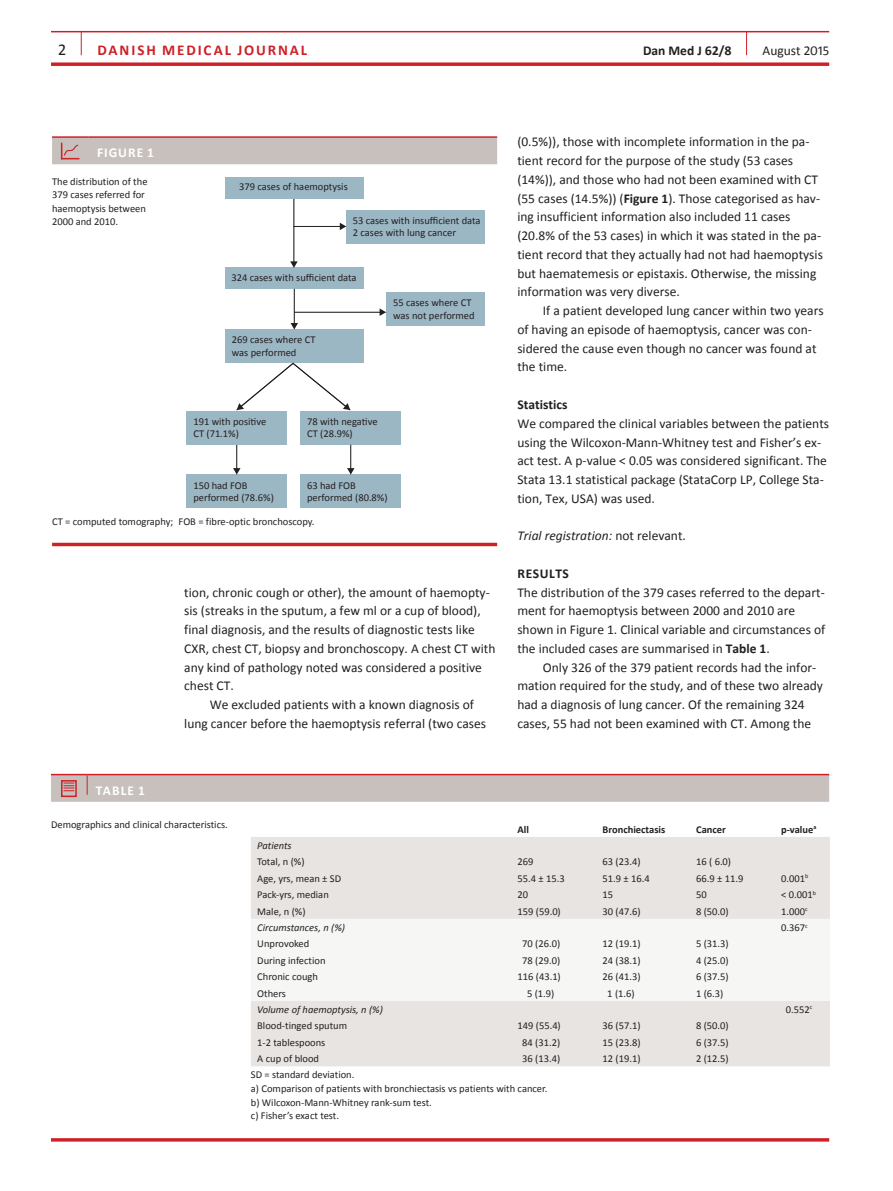
<style>
.page{position:relative;width:893px;height:1191px;background:#fff}
.page>*{position:absolute;margin:0;border:0;box-sizing:border-box;transform-origin:0 0}
.t1{font:16.5px "Calibri";color:#231f20}
.t2{font:700 15px "Calibri";letter-spacing:.125em;color:#cf2026}
.t3{font:13.5px/18.8px "Calibri";color:#231f20}
.t4{font:italic 13.5px "Calibri";color:#231f20}
.t5{font:700 13.5px "Calibri";color:#231f20}
.t6{font:700 13.5px "Calibri";letter-spacing:.075em;color:#fff}
.t7{font:10.5px/12.6px "Calibri";color:#231f20}
.t8{font:italic 10.5px "Calibri";color:#231f20}
.t9{font:700 10.5px "Calibri";color:#231f20}
.s1{font-weight:700}
.s2{font-style:normal}
</style>
<div class="page">
<hr style="left:51px;top:31px;width:778px;height:1px;background:#cf2026">
<svg style="left:51px;top:62px;width:778px;height:4px;background:#d53d43"></svg>
<svg style="left:81px;top:32px;width:1px;height:23px"></svg>
<svg style="left:746px;top:32px;width:1px;height:23px"></svg>
<hr style="left:52px;top:136px;width:36px;height:2px;background:#cf2026">
<hr style="left:88px;top:136px;width:409px;height:2px;background:#cf2026">
<div style="left:52px;top:137px;width:445px;height:27px;background:#c7c0bc"></div>
<div style="left:346px;top:210px;width:139px;height:33px;background:#9cb7c4"></div>
<div style="left:225px;top:268px;width:139px;height:21px;background:#9cb7c4"></div>
<div style="left:225px;top:329px;width:139px;height:34px;background:#9cb7c4"></div>
<div style="left:186px;top:474px;width:101px;height:34px;background:#9cb7c4"></div>
<div style="left:300px;top:474px;width:101px;height:34px;background:#9cb7c4"></div>
<div style="left:300px;top:411px;width:101px;height:33px;background:#9cb7c4"></div>
<div style="left:386px;top:292px;width:99px;height:34px;background:#9cb7c4"></div>
<hr style="left:294px;top:289px;width:1px;height:35px;background:#231f20">
<svg style="left:291px;top:323px;width:7px;height:6px"></svg>
<svg style="left:233px;top:445px;width:7px;height:29px"></svg>
<svg style="left:347px;top:445px;width:7px;height:29px"></svg>
<svg style="left:237px;top:362px;width:113px;height:48px"></svg>
<hr style="left:294px;top:198px;width:1px;height:64px;background:#231f20">
<svg style="left:290px;top:261px;width:8px;height:7px"></svg>
<hr style="left:294px;top:312px;width:87px;height:1px;background:#231f20">
<svg style="left:380px;top:308px;width:6px;height:8px"></svg>
<hr style="left:294px;top:226px;width:47px;height:1px;background:#231f20">
<svg style="left:340px;top:223px;width:6px;height:7px"></svg>
<div style="left:225px;top:177px;width:139px;height:21px;background:#9cb7c4"></div>
<div style="left:186px;top:411px;width:101px;height:33px;background:#9cb7c4"></div>
<hr style="left:52px;top:543px;width:445px;height:3px;background:#cf2026">
<svg style="left:51px;top:774px;width:778px;height:28px;background:#c7b7b4"></svg>
<div style="left:251px;top:837px;width:579px;height:229px;background:#e7e4e2"></div>
<div style="left:251px;top:919px;width:579px;height:81px;background:#f6f6f5"></div>
<hr style="left:51px;top:1138px;width:778px;height:3px;background:#cf2026">
<p class="t1" style="left:58px;top:40px;width:10px">2</p>
<p class="t2" style="left:98px;top:41px;width:191px">danish mEdical JOURNAL</p>
<p class="t5" style="left:643px;top:42px;width:90px">Dan Med J 62/8</p>
<p class="t3" style="left:763px;top:41px;width:68px">August 2015</p>
<p class="t6" style="left:97px;top:144px;width:59px">FigurE 1</p>
<p class="t7" style="left:52px;top:174px;width:97px;line-height:13.5px">The distribution of the<br>379 cases referred for haemoptysis between<br>2000 and 2010.</p>
<p class="t7" style="left:239px;top:180px;width:110px">379 cases of haemoptysis</p>
<p class="t7" style="left:353px;top:214px;width:129px">53 cases with insufficient data<br>2 cases with lung cancer</p>
<p class="t7" style="left:231px;top:271px;width:127px">324 cases with sufficient data</p>
<p class="t7" style="left:232px;top:334px;width:85px">269 cases where CT was performed</p>
<p class="t7" style="left:393px;top:296px;width:83px">55 cases where CT was not performed</p>
<p class="t7" style="left:193px;top:415px;width:74px">191 with positive<br>CT (71.1%)</p>
<p class="t7" style="left:307px;top:415px;width:72px">78 with negative<br>CT (28.9%)</p>
<p class="t7" style="left:193px;top:479px;width:82px">150 had FOB performed (78.6%)</p>
<p class="t7" style="left:307px;top:479px;width:82px">63 had FOB performed (80.8%)</p>
<p class="t7" style="left:52px;top:514px;width:264px">CT = computed tomography; FOB = fibre-optic bronchoscopy.</p>
<p class="t3" style="left:184px;top:582px;width:307px">tion, chronic cough or other), the amount of haemopty-</p>
<p class="t3" style="left:184px;top:601px;width:298px">sis (streaks in the sputum, a few ml or a cup of blood),</p>
<p class="t3" style="left:184px;top:619px;width:292px">final diagnosis, and the results of diagnostic tests like</p>
<p class="t3" style="left:184px;top:638px;width:313px">CXR, chest CT, biopsy and bronchoscopy. A chest CT with</p>
<p class="t3" style="left:184px;top:657px;width:299px">any kind of pathology noted was considered a positive</p>
<p class="t3" style="left:184px;top:676px;width:51px">chest CT.</p>
<p class="t3" style="left:210px;top:694px;width:266px">We excluded patients with a known diagnosis of</p>
<p class="t3" style="left:184px;top:713px;width:303px">lung cancer before the haemoptysis referral (two cases</p>
<p class="t3" style="left:517px;top:132px;width:307px">(0.5%)), those with incomplete information in the pa&shy;tient record for the purpose of the study (53 cases (14%)), and those who had not been examined with CT (55 cases (14.5%)) (<span class="s1">Figure 1</span>). Those categorised as hav&shy;ing insufficient information also included 11 cases (20.8% of the 53 cases) in which it was stated in the pa&shy;tient record that they actually had not had haemoptysis but haematemesis or epistaxis. Otherwise, the missing information was very diverse.</p>
<p class="t3" style="left:517px;top:301px;width:308px;text-indent:26px">If a patient developed lung cancer within two years of having an episode of haemoptysis, cancer was con&shy;sidered the cause even though no cancer was found at the time.</p>
<p class="t5" style="left:517px;top:396px;width:52px">Statistics</p>
<p class="t3" style="left:517px;top:413px;width:313px">We compared the clinical variables between the patients using the Wilcoxon-Mann-Whitney test and Fisher’s ex&shy;act test. A p-value &lt; 0.05 was considered significant. The Stata 13.1 statistical package (StataCorp LP, College Sta&shy;tion, Tex, USA) was used.</p>
<p class="t4" style="left:517px;top:526px;width:170px">Trial registration: <span class="s2">not relevant.</span></p>
<p class="t5" style="left:518px;top:565px;width:53px">Results</p>
<p class="t3" style="left:517px;top:582px;width:309px">The distribution of the 379 cases referred to the depart&shy;ment for haemoptysis between 2000 and 2010 are shown in Figure 1. Clinical variable and circumstances of the included cases are summarised in <span class="s1">Table 1</span>.</p>
<p class="t3" style="left:517px;top:657px;width:307px;text-indent:26px">Only 326 of the 379 patient records had the infor&shy;mation required for the study, and of these two already had a diagnosis of lung cancer. Of the remaining 324 cases, 55 had not been examined with CT. Among the</p>
<p class="t6" style="left:96px;top:782px;width:50px">TablE 1</p>
<p class="t7" style="left:51px;top:818px;width:178px">Demographics and clinical characteristics.</p>
<p class="t9" style="left:517px;top:822px;width:13px">All</p>
<p class="t9" style="left:603px;top:822px;width:64px">Bronchiectasis</p>
<p class="t9" style="left:696px;top:822px;width:31px">Cancer</p>
<p class="t9" style="left:781px;top:822px;width:37px">p-value<sup>a</sup></p>
<p class="t8" style="left:257px;top:838px;width:36px">Patients</p>
<p class="t7" style="left:257px;top:855px;width:49px">Total, n (%)</p>
<p class="t7" style="left:517px;top:855px;width:17px">269</p>
<p class="t7" style="left:603px;top:855px;width:39px">63 (23.4)</p>
<p class="t7" style="left:696px;top:855px;width:37px">16 ( 6.0)</p>
<p class="t7" style="left:257px;top:871px;width:85px">Age, yrs, mean ± SD</p>
<p class="t7" style="left:517px;top:871px;width:49px">55.4 ± 15.3</p>
<p class="t7" style="left:603px;top:871px;width:49px">51.9 ± 16.4</p>
<p class="t7" style="left:696px;top:871px;width:49px">66.9 ± 11.9</p>
<p class="t7" style="left:781px;top:871px;width:29px">0.001<sup>b</sup></p>
<p class="t7" style="left:257px;top:888px;width:73px">Pack-yrs, median</p>
<p class="t7" style="left:517px;top:888px;width:12px">20</p>
<p class="t7" style="left:603px;top:888px;width:12px">15</p>
<p class="t7" style="left:696px;top:888px;width:12px">50</p>
<p class="t7" style="left:781px;top:888px;width:36px">&lt; 0.001<sup>b</sup></p>
<p class="t7" style="left:257px;top:904px;width:50px">Male, n (%)</p>
<p class="t7" style="left:517px;top:904px;width:45px">159 (59.0)</p>
<p class="t7" style="left:603px;top:904px;width:39px">30 (47.6)</p>
<p class="t7" style="left:696px;top:904px;width:34px">8 (50.0)</p>
<p class="t7" style="left:781px;top:904px;width:28px">1.000<sup>c</sup></p>
<p class="t8" style="left:257px;top:920px;width:89px">Circumstances, n (%)</p>
<p class="t7" style="left:781px;top:920px;width:28px">0.367<sup>c</sup></p>
<p class="t7" style="left:257px;top:937px;width:54px">Unprovoked</p>
<p class="t7" style="left:522px;top:937px;width:39px">70 (26.0)</p>
<p class="t7" style="left:603px;top:937px;width:39px">12 (19.1)</p>
<p class="t7" style="left:696px;top:937px;width:34px">5 (31.3)</p>
<p class="t7" style="left:257px;top:953px;width:70px">During infection</p>
<p class="t7" style="left:522px;top:953px;width:39px">78 (29.0)</p>
<p class="t7" style="left:603px;top:953px;width:39px">24 (38.1)</p>
<p class="t7" style="left:696px;top:953px;width:34px">4 (25.0)</p>
<p class="t7" style="left:257px;top:970px;width:62px">Chronic cough</p>
<p class="t7" style="left:517px;top:970px;width:45px">116 (43.1)</p>
<p class="t7" style="left:603px;top:970px;width:39px">26 (41.3)</p>
<p class="t7" style="left:696px;top:970px;width:34px">6 (37.5)</p>
<p class="t7" style="left:257px;top:986px;width:30px">Others</p>
<p class="t7" style="left:527px;top:986px;width:29px">5 (1.9)</p>
<p class="t7" style="left:607px;top:986px;width:29px">1 (1.6)</p>
<p class="t7" style="left:696px;top:986px;width:29px">1 (6.3)</p>
<p class="t8" style="left:257px;top:1002px;width:127px">Volume of haemoptysis, n (%)</p>
<p class="t7" style="left:786px;top:1002px;width:28px">0.552<sup>c</sup></p>
<p class="t7" style="left:257px;top:1019px;width:91px">Blood-tinged sputum</p>
<p class="t7" style="left:517px;top:1019px;width:45px">149 (55.4)</p>
<p class="t7" style="left:603px;top:1019px;width:39px">36 (57.1)</p>
<p class="t7" style="left:696px;top:1019px;width:34px">8 (50.0)</p>
<p class="t7" style="left:257px;top:1035px;width:70px">1-2 tablespoons</p>
<p class="t7" style="left:522px;top:1035px;width:39px">84 (31.2)</p>
<p class="t7" style="left:603px;top:1035px;width:39px">15 (23.8)</p>
<p class="t7" style="left:696px;top:1035px;width:34px">6 (37.5)</p>
<p class="t7" style="left:257px;top:1051px;width:63px">A cup of blood</p>
<p class="t7" style="left:522px;top:1051px;width:39px">36 (13.4)</p>
<p class="t7" style="left:603px;top:1051px;width:39px">12 (19.1)</p>
<p class="t7" style="left:696px;top:1051px;width:34px">2 (12.5)</p>
<p class="t7" style="left:251px;top:1067px;width:298px;line-height:13.5px">SD = standard deviation.<br>a) Comparison of patients with bronchiectasis vs patients with cancer. b) Wilcoxon-Mann-Whitney rank-sum test.<br>c) Fisher’s exact test.</p>
</div>
